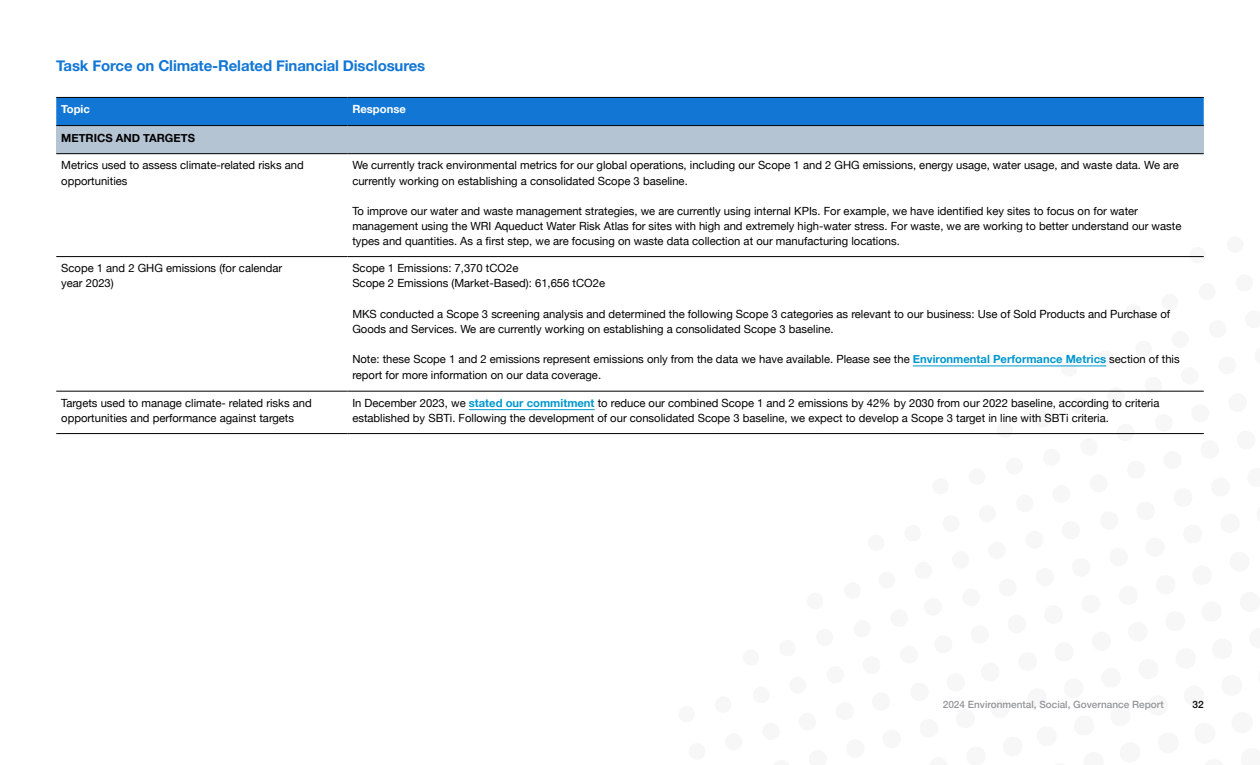
<style>
.page{position:relative;width:1260px;height:765px;background:#fff}
.page>*{position:absolute;margin:0;border:0;box-sizing:border-box;transform-origin:0 0}
.t1{font:700 15px "Helvetica Neue";letter-spacing:-.01em;color:#1276d4}
.t2{font:11.25px/15.1px "Helvetica Neue";color:#000}
.t3{font:700 11.25px "Helvetica Neue";color:#000}
.t4{font:700 11.25px "Helvetica Neue";color:#fff}
.t5{font:500 10px "Helvetica Neue";color:#939598}
.t6{font:500 10px "Helvetica Neue";color:#000}
.s1{font-weight:700;color:#0097cf}
</style>
<div class="page">
<svg style="left:1116px;top:434px;width:19px;height:1px"></svg>
<svg style="left:1106px;top:390px;width:20px;height:1px"></svg>
<svg style="left:1144px;top:390px;width:19px;height:1px"></svg>
<svg style="left:1096px;top:365px;width:11px;height:2px"></svg>
<svg style="left:1188px;top:257px;width:16px;height:1px"></svg>
<svg style="left:1060px;top:365px;width:18px;height:1px"></svg>
<svg style="left:996px;top:434px;width:18px;height:1px"></svg>
<div style="left:56px;top:98px;width:1148px;height:27px;background:#1276d4"></div>
<div style="left:56px;top:126px;width:1148px;height:28px;background:#b5c4d3"></div>
<hr style="left:56px;top:97px;width:291px;height:1px;background:#000">
<hr style="left:347px;top:97px;width:857px;height:1px;background:#000">
<hr style="left:56px;top:125px;width:291px;height:1px;background:#000">
<hr style="left:347px;top:125px;width:857px;height:1px;background:#000">
<hr style="left:56px;top:153px;width:291px;height:1px;background:#000">
<hr style="left:347px;top:153px;width:857px;height:1px;background:#000">
<hr style="left:56px;top:256px;width:291px;height:1px;background:#000">
<hr style="left:347px;top:256px;width:857px;height:1px;background:#000">
<hr style="left:56px;top:391px;width:291px;height:1px;background:#000">
<hr style="left:347px;top:391px;width:857px;height:1px;background:#000">
<hr style="left:56px;top:433px;width:291px;height:1px;background:#000">
<hr style="left:347px;top:433px;width:857px;height:1px;background:#000">
<hr style="left:913px;top:366px;width:193px;height:1px;background:#0097cf">
<hr style="left:469px;top:409px;width:126px;height:1px;background:#0097cf">
<h1 class="t1" style="left:56px;top:54px;width:371px">Task Force on Climate-Related Financial Disclosures</h1>
<p class="t4" style="left:61px;top:101px;width:30px">Topic</p>
<p class="t4" style="left:352px;top:101px;width:55px">Response</p>
<p class="t3" style="left:61px;top:129px;width:135px">METRICS AND TARGETS</p>
<p class="t2" style="left:61px;top:158px;width:244px">Metrics used to assess climate-related risks and opportunities</p>
<p class="t2" style="left:352px;top:158px;width:828px">We currently track environmental metrics for our global operations, including our Scope 1 and 2 GHG emissions, energy usage, water usage, and waste data. We are currently working on establishing a consolidated Scope 3 baseline.</p>
<p class="t2" style="left:352px;top:204px;width:831px">To improve our water and waste management strategies, we are currently using internal KPIs. For example, we have identified key sites to focus on for water management using the WRI Aqueduct Water Risk Atlas for sites with high and extremely high-water stress. For waste, we are working to better understand our waste types and quantities. As a first step, we are focusing on waste data collection at our manufacturing locations.</p>
<p class="t2" style="left:61px;top:261px;width:223px">Scope 1 and 2 GHG emissions (for calendar year 2023)</p>
<p class="t2" style="left:352px;top:261px;width:254px">Scope 1 Emissions: 7,370 tCO2e<br>Scope 2 Emissions (Market-Based): 61,656 tCO2e</p>
<p class="t2" style="left:352px;top:307px;width:819px">MKS conducted a Scope 3 screening analysis and determined the following Scope 3 categories as relevant to our business: Use of Sold Products and Purchase of<br>Goods and Services. We are currently working on establishing a consolidated Scope 3 baseline.</p>
<p class="t2" style="left:352px;top:353px;width:829px">Note: these Scope 1 and 2 emissions represent emissions only from the data we have available. Please see the <span class="s1">Environmental Performance Metrics</span> section of this report for more information on our data coverage.</p>
<p class="t2" style="left:61px;top:396px;width:252px">Targets used to manage climate- related risks and opportunities and performance against targets</p>
<p class="t2" style="left:352px;top:396px;width:809px">In December 2023, we <span class="s1">stated our commitment</span> to reduce our combined Scope 1 and 2 emissions by 42% by 2030 from our 2022 baseline, according to criteria established by SBTi. Following the development of our consolidated Scope 3 baseline, we expect to develop a Scope 3 target in line with SBTi criteria.</p>
<p class="t5" style="left:943px;top:696px;width:222px">2024 Environmental, Social, Governance Report</p>
<p class="t6" style="left:1193px;top:696px;width:13px">32</p>
</div>
